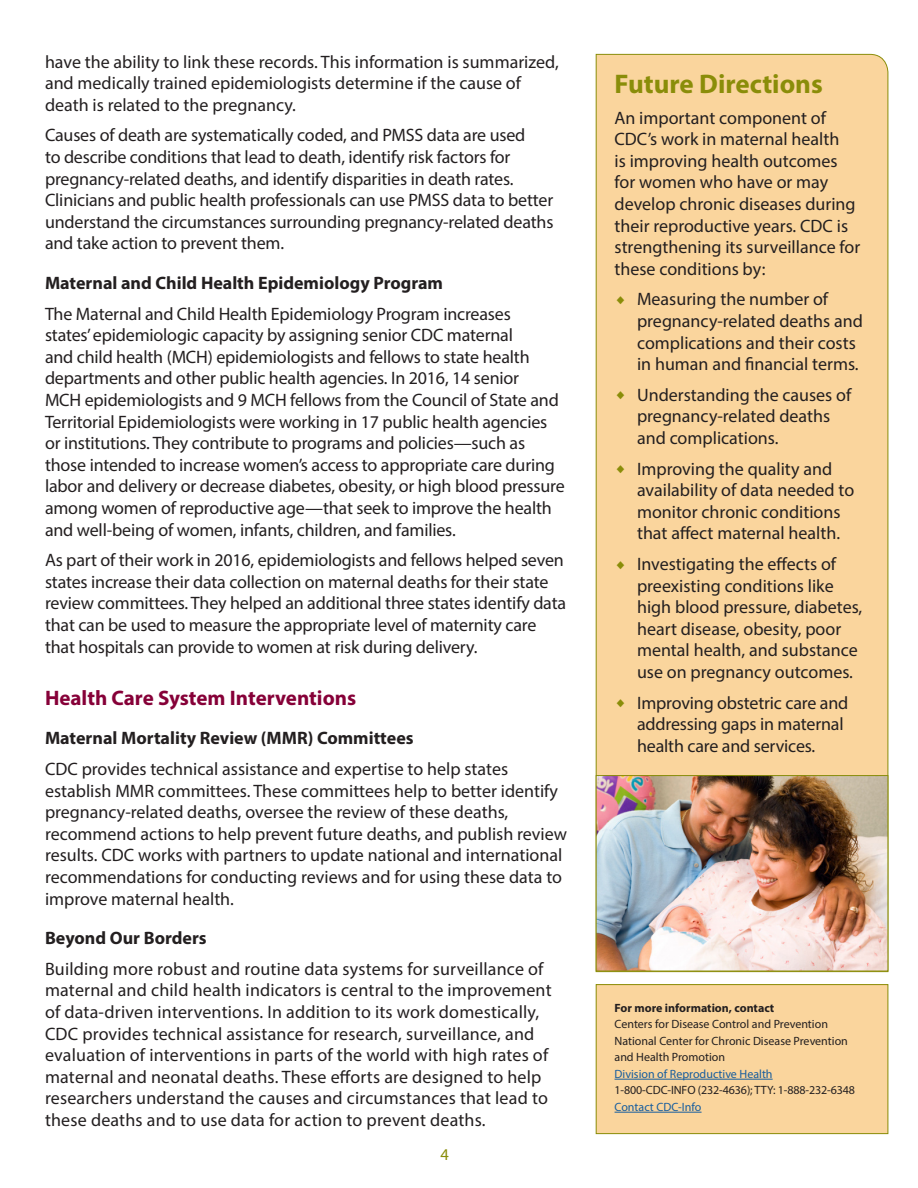
<style>
.page{position:relative;width:918px;height:1188px;background:#fff}
.page>*{position:absolute;margin:0;border:0;box-sizing:border-box;transform-origin:0 0}
.t1{font:700 27px "Myriad Pro";color:#8a8d09}
.t2{font:700 21px "Myriad Pro";color:#860038}
.Main_text{font:18px/21.6px "Myriad Pro";letter-spacing:-.005em;color:#231f20}
.t3{font:700 18px "Myriad Pro";color:#231f20}
.t4{font:16.5px "Myriad Pro";color:#8a8d09}
.t5{font:12px/16.5px "Myriad Pro";color:#231f20}
.t6{font:12px "Myriad Pro";color:#175d9e}
.s1{color:#8a8d09}
.s2{font-weight:700}
.s3{color:#175d9e}
</style>
<div class="page">
<div style="left:596px;top:985px;width:292px;height:149px;background:#fad59d"></div>
<hr style="left:615px;top:1079px;width:158px;height:1px;background:#175d9e">
<hr style="left:615px;top:1112px;width:87px;height:1px;background:#175d9e">
<div style="left:596px;top:984px;width:292px;height:150px;border:1px solid #8a8d09"></div>
<div style="left:595px;top:54px;width:294px;height:918px;background:#fad59d"></div>
<img style="left:598px;top:777px;width:288px;height:192px">
<div style="left:596px;top:775px;width:292px;height:196px;border:1px solid #8a8d09"></div>
<p class="Main_text" style="left:45px;top:50px;width:515px">have the ability to link these records. This information is summarized, and medically trained epidemiologists determine if the cause of death is related to the pregnancy.</p>
<p class="Main_text" style="left:45px;top:124px;width:510px">Causes of death are systematically coded, and PMSS data are used<br>to describe conditions that lead to death, identify risk factors for pregnancy-related deaths, and identify disparities in death rates.<br>Clinicians and public health professionals can use PMSS data to better understand the circumstances surrounding pregnancy-related deaths and take action to prevent them.</p>
<h4 class="t3" style="left:45px;top:271px;width:399px">Maternal and Child Health Epidemiology Program</h4>
<p class="Main_text" style="left:45px;top:302px;width:521px">The Maternal and Child Health Epidemiology Program increases<br>states’ epidemiologic capacity by assigning senior CDC maternal<br>and child health (MCH) epidemiologists and fellows to state health departments and other public health agencies. In 2016, 14 senior<br>MCH epidemiologists and 9 MCH fellows from the Council of State and Territorial Epidemiologists were working in 17 public health agencies or institutions. They contribute to programs and policies—such as those intended to increase women’s access to appropriate care during labor and delivery or decrease diabetes, obesity, or high blood pressure among women of reproductive age—that seek to improve the health and well-being of women, infants, children, and families.</p>
<p class="Main_text" style="left:45px;top:549px;width:523px">As part of their work in 2016, epidemiologists and fellows helped seven states increase their data collection on maternal deaths for their state review committees. They helped an additional three states identify data that can be used to measure the appropriate level of maternity care that hospitals can provide to women at risk during delivery.</p>
<h3 class="t2" style="left:45px;top:684px;width:313px">Health Care System Interventions</h3>
<h4 class="t3" style="left:45px;top:726px;width:370px">Maternal Mortality Review (MMR) Committees</h4>
<p class="Main_text" style="left:45px;top:758px;width:523px">CDC provides technical assistance and expertise to help states establish MMR committees. These committees help to better identify pregnancy-related deaths, oversee the review of these deaths, recommend actions to help prevent future deaths, and publish review results. CDC works with partners to update national and international recommendations for conducting reviews and for using these data to improve maternal health.</p>
<h4 class="t3" style="left:45px;top:926px;width:163px">Beyond Our Borders</h4>
<p class="Main_text" style="left:45px;top:958px;width:508px">Building more robust and routine data systems for surveillance of maternal and child health indicators is central to the improvement of data-driven interventions. In addition to its work domestically, CDC provides technical assistance for research, surveillance, and evaluation of interventions in parts of the world with high rates of maternal and neonatal deaths. These efforts are designed to help researchers understand the causes and circumstances that lead to these deaths and to use data for action to prevent deaths.</p>
<p class="t4" style="left:441px;top:1144px;width:10px">4</p>
<h2 class="t1" style="left:615px;top:66px;width:210px">Future Directions</h2>
<p class="Main_text" style="left:615px;top:106px;width:247px">An important component of<br>CDC’s work in maternal health<br>is improving health outcomes for women who have or may develop chronic diseases during their reproductive years. CDC is strengthening its surveillance for these conditions by:</p>
<p class="Main_text" style="left:637px;top:288px;width:227px;text-indent:-22px"><span class="s1">♦</span> Measuring the number of pregnancy-related deaths and complications and their costs in human and financial terms.</p>
<p class="Main_text" style="left:637px;top:384px;width:216px;text-indent:-22px"><span class="s1">♦</span> Understanding the causes of pregnancy-related deaths and complications.</p>
<p class="Main_text" style="left:637px;top:457px;width:219px;text-indent:-22px"><span class="s1">♦</span> Improving the quality and availability of data needed to monitor chronic conditions that affect maternal health.</p>
<p class="Main_text" style="left:637px;top:553px;width:227px;text-indent:-22px"><span class="s1">♦</span> Investigating the effects of preexisting conditions like high blood pressure, diabetes, heart disease, obesity, poor mental health, and substance use on pregnancy outcomes.</p>
<p class="Main_text" style="left:637px;top:691px;width:213px;text-indent:-22px"><span class="s1">♦</span> Improving obstetric care and addressing gaps in maternal health care and services.</p>
<p class="t5" style="left:615px;top:1000px;width:235px"><span class="s2">For more information, contact<br></span>Centers for Disease Control and Prevention National Center for Chronic Disease Prevention and Health Promotion</p>
<p class="t5" style="left:615px;top:1066px;width:242px"><span class="s3">Division of Reproductive Health<br></span>1-800-CDC-INFO (232-4636); TTY: 1-888-232-6348</p>
<p class="t6" style="left:615px;top:1100px;width:89px">Contact CDC-Info</p>
</div>
